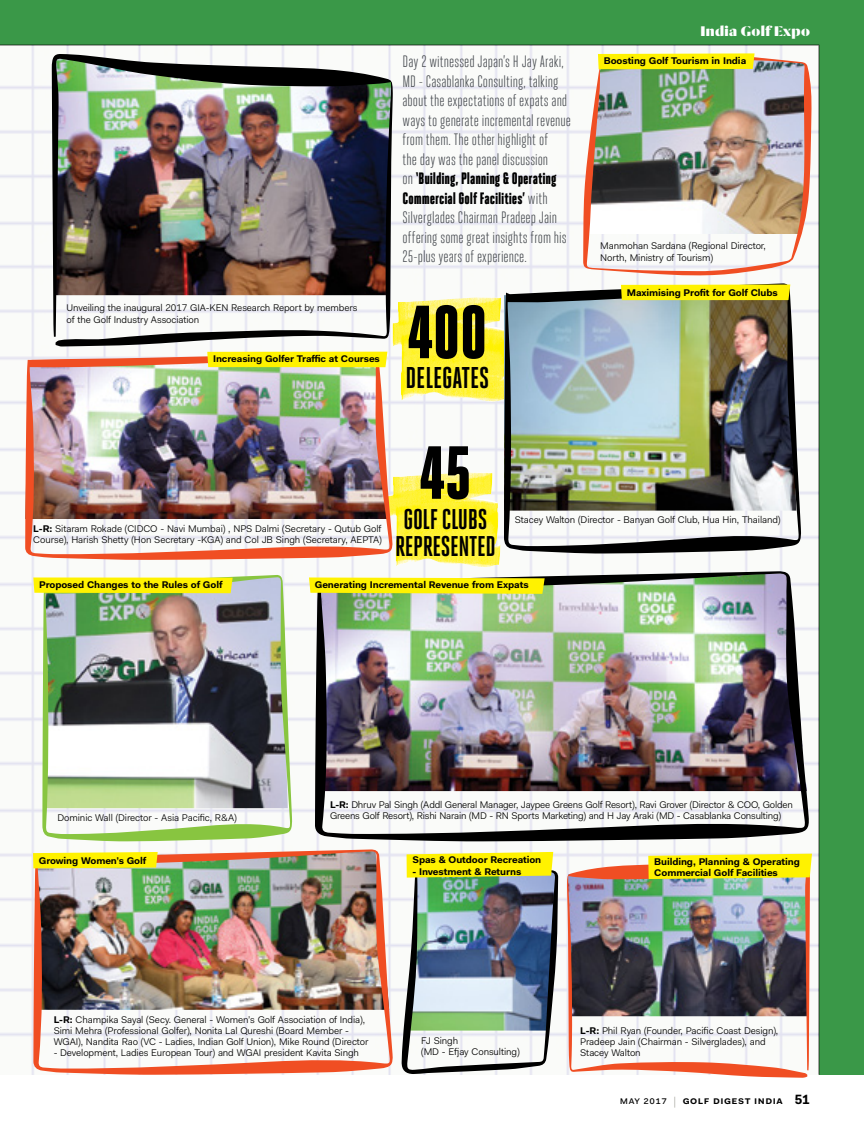
<style>
.page{position:relative;width:864px;height:1134px;background:#fff}
.page>*{position:absolute;margin:0;border:0;box-sizing:border-box;transform-origin:0 0}
.t1{font:900 75px "Heroic Condensed";color:#000}
.t2{font:700 30px "Heroic Condensed";letter-spacing:-.005em;color:#000}
.t3{font:700 28.5px/27px "Heroic Condensed";letter-spacing:-.015em;color:#000}
.t4{font:16.5px/19.5px "Heroic Condensed";color:#464a4f}
.t5{font:900 15.3px "Dala Moa";letter-spacing:.025em;color:#fff}
.t6{font:600 10.8px "Fakt Pro";letter-spacing:.05em;color:#000}
.t7{font:9.75px/11.2px "Fakt Pro Blond";letter-spacing:-.01em;color:#000}
.t8{font:700 9.75px/11.2px "Fakt Pro";letter-spacing:-.01em;color:#000}
.s1{font-weight:900;color:#000}
.s2{font-family:"Fakt Pro";font-weight:700}
.s3{font-weight:400}
.s4{font-weight:300;color:#8a8b82}
.s5{font-weight:700;font-size:13.5px}
</style>
<div class="page">
<div style="left:0;top:0;width:864px;height:1075px;background:#3a9848"></div>
<img style="left:0;top:45px;width:819px;height:1030px">
<img style="left:388px;top:472px;width:112px;height:96px">
<img style="left:393px;top:297px;width:111px;height:105px">
<img style="left:52px;top:54px;width:341px;height:293px">
<img style="left:583px;top:54px;width:229px;height:223px">
<img style="left:25px;top:353px;width:368px;height:207px">
<img style="left:504px;top:283px;width:298px;height:271px">
<img style="left:315px;top:571px;width:495px;height:271px">
<img style="left:42px;top:575px;width:250px;height:267px">
<img style="left:33px;top:849px;width:360px;height:226px">
<img style="left:567px;top:854px;width:243px;height:224px">
<svg style="left:597px;top:51px;width:158px;height:21px;background:#ebe833"></svg>
<svg style="left:620px;top:282px;width:170px;height:21px;background:#eae22e"></svg>
<svg style="left:33px;top:574px;width:200px;height:22px;background:#ede93d"></svg>
<svg style="left:308px;top:574px;width:237px;height:23px;background:#ece743"></svg>
<svg style="left:32px;top:850px;width:126px;height:21px;background:#f3eb3b"></svg>
<svg style="left:207px;top:349px;width:180px;height:21px;background:#f3ee37"></svg>
<svg style="left:647px;top:851px;width:165px;height:31px;background:#f0ea35"></svg>
<img style="left:401px;top:849px;width:157px;height:225px">
<p class="t7" style="left:67px;top:302px;width:292px">Unveiling the inaugural 2017 GIA-KEN Research Report by members of the Golf Industry Association</p>
<p class="t8" style="left:213px;top:353px;width:168px">Increasing Golfer Traffic at Courses</p>
<p class="t4" style="left:403px;top:52px;width:170px">Day 2 witnessed Japan’s H Jay Araki, MD - Casablanka Consulting, talking about the expectations of expats and ways to generate incremental revenue from them. The other highlight of<br>the day was the panel discussion<br>on <span class="s1">‘Building, Planning &amp; Operating Commercial Golf Facilities’</span> with Silverglades Chairman Pradeep Jain offering some great insights from his 25-plus years of experience.</p>
<h1 class="t1" style="left:408px;top:291px;width:81px">400</h1>
<h2 class="t2" style="left:406px;top:361px;width:85px">DELEGATES</h2>
<h3 class="t5" style="left:701px;top:21px;width:111px">India Golf Expo</h3>
<p class="t8" style="left:604px;top:55px;width:144px">Boosting Golf Tourism in India</p>
<p class="t7" style="left:600px;top:240px;width:167px">Manmohan Sardana (Regional Director,<br>North, Ministry of Tourism)</p>
<p class="t8" style="left:627px;top:286px;width:152px">Maximising Profit for Golf Clubs</p>
<p class="t7" style="left:33px;top:523px;width:350px"><span class="s2">L-R:</span> Sitaram Rokade (CIDCO - Navi Mumbai) , NPS Dalmi (Secretary - Qutub Golf<br>Course), Harish Shetty (Hon Secretary -KGA) and Col JB Singh (Secretary, AEPTA)</p>
<h1 class="t1" style="left:420px;top:432px;width:53px">45</h1>
<h3 class="t3" style="left:395px;top:505px;width:102px">GOLF CLUBS<br>REPRESENTED</h3>
<p class="t7" style="left:515px;top:514px;width:267px">Stacey Walton (Director - Banyan Golf Club, Hua Hin, Thailand)</p>
<p class="t8" style="left:39px;top:579px;width:185px">Proposed Changes to the Rules of Golf</p>
<p class="t8" style="left:315px;top:579px;width:216px">Generating Incremental Revenue from Expats</p>
<p class="t7" style="left:58px;top:812px;width:181px">Dominic Wall (Director - Asia Pacific, R&amp;A)</p>
<p class="t8" style="left:39px;top:855px;width:109px">Growing Women’s Golf</p>
<p class="t7" style="left:330px;top:799px;width:464px"><span class="s2">L-R:</span> Dhruv Pal Singh (Addl General Manager, Jaypee Greens Golf Resort), Ravi Grover (Director &amp; COO, Golden<br>Greens Golf Resort), Rishi Narain (MD - RN Sports Marketing) and H Jay Araki (MD - Casablanka Consulting)</p>
<p class="t8" style="left:412px;top:854px;width:130px">Spas &amp; Outdoor Recreation</p>
<p class="t8" style="left:412px;top:866px;width:110px">- Investment &amp; Returns</p>
<p class="t8" style="left:654px;top:856px;width:147px">Building, Planning &amp; Operating<br>Commercial Golf Facilities</p>
<p class="t7" style="left:54px;top:1014px;width:316px"><span class="s2">L-R:</span> Champika Sayal (Secy. General - Women’s Golf Association of India),<br>Simi Mehra (Professional Golfer), Nonita Lal Qureshi (Board Member -<br>WGAI), Nandita Rao (VC - Ladies, Indian Golf Union), Mike Round (Director</p>
<p class="t7" style="left:54px;top:1047px;width:307px">- Development, Ladies European Tour) and WGAI president Kavita Singh</p>
<p class="t7" style="left:421px;top:1035px;width:100px">FJ Singh<br>(MD - Efjay Consulting)</p>
<p class="t7" style="left:580px;top:1025px;width:200px"><span class="s2">L-R:</span> Phil Ryan (Founder, Pacific Coast Design),<br>Pradeep Jain (Chairman - Silverglades), and<br>Stacey Walton</p>
<p class="t6" style="left:620px;top:1093px;width:192px"><span class="s3">may 2017</span> <span class="s4">|</span> golf digest india <span class="s5">51</span></p>
</div>
